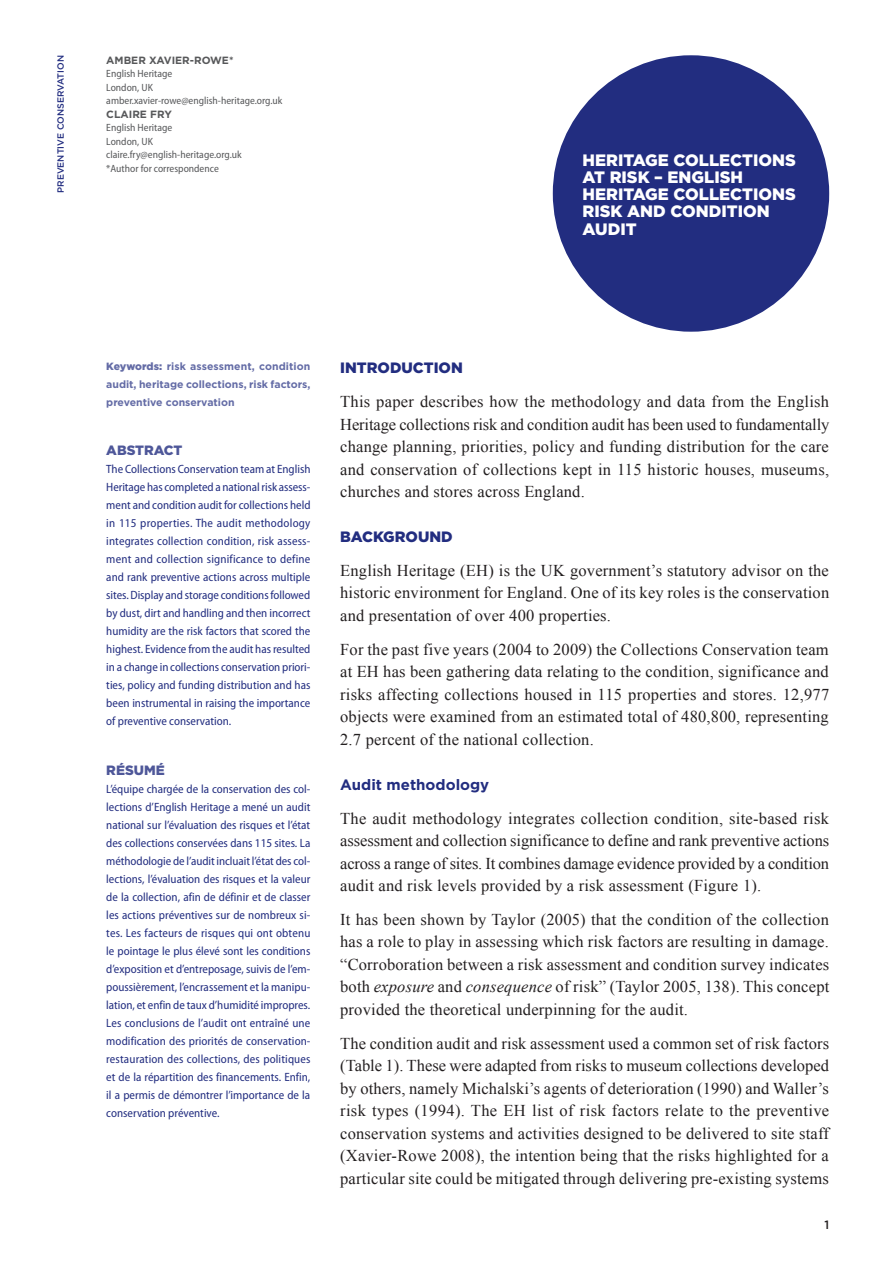
<style>
.page{position:relative;width:893px;height:1263px;background:#fff}
.page>*{position:absolute;margin:0;border:0;box-sizing:border-box;transform-origin:0 0}
.Texto-Corpo{font:16.5px/22.5px "Times New Roman";letter-spacing:.01em;color:#231f20;text-align:justify}
.Titulo-Bola{font:900 16.5px/17.2px "Gotham";color:#fff}
.Texto-Titulo{font:900 15px "Gotham";color:#222d80}
.Texto-SubTitulo{font:700 15px "Gotham";color:#222d80}
.Resumos-Titulo{font:900 13.5px "Gotham";color:#4e5799}
.Resumos-Texto-FR{font:semi-condensed 12px/18px "Myriad Pro";color:#222d80;text-align:justify}
.Resumos-Texto-US{font:semi-condensed 12px/18px "Myriad Pro";color:#222d80;text-align:justify}
.Numero-Pagina{font:500 12px "Gotham";color:#231f20}
.Autores-Linhas{font:semi-condensed 10.5px "Myriad Pro";color:#57585a}
.Palavras-chave{font:700 10.5px/18px "Gotham";color:#646ca6;text-align:justify}
.Autores-Nome{font:700 10.5px "Gotham";color:#57585a}
.Autores-Corresponden{font:semi-condensed 10.5px "Myriad Pro";color:#57585a}
.Titulo-Seccao{font:500 9px "Gotham";color:#222d80}
.s1{font-weight:900}
.s2{font-style:italic}
</style>
<div class="page">
<div style="left:553px;top:55px;width:276px;height:277px;background:#222d80;border-radius:50%"></div>
<p class="Titulo-Seccao" style="left:55px;top:193px;width:139px;rotate:-90deg">PREVENTIVE CONSERVATION</p>
<p class="Autores-Nome" style="left:106px;top:53px;width:129px">Amber Xavier-Rowe*</p>
<p class="Autores-Linhas" style="left:106px;top:67px;width:68px">English Heritage</p>
<p class="Autores-Linhas" style="left:106px;top:81px;width:48px">London, UK</p>
<p class="Autores-Linhas" style="left:106px;top:94px;width:178px">amber.xavier-rowe@english-heritage.org.uk</p>
<p class="Autores-Nome" style="left:106px;top:107px;width:67px">Claire Fry</p>
<p class="Autores-Linhas" style="left:106px;top:121px;width:68px">English Heritage</p>
<p class="Autores-Linhas" style="left:106px;top:135px;width:48px">London, UK</p>
<p class="Autores-Linhas" style="left:106px;top:148px;width:137px">claire.fry@english-heritage.org.uk</p>
<p class="Autores-Corresponden" style="left:106px;top:162px;width:114px">*Author for correspondence</p>
<p class="Titulo-Bola" style="left:583px;top:151px;width:215px">HERITAGE COLLECTIONS<br>AT RISK – ENGLISH<br>HERITAGE COLLECTIONS<br>RISK AND CONDITION<br>AUDIT</p>
<p class="Palavras-chave" style="left:106px;top:357px;width:206px"><span class="s1">KEYWORDS:</span> risk assessment, condition audit, heritage collections, risk factors, preventive conservation</p>
<p class="Resumos-Titulo" style="left:106px;top:441px;width:78px">ABSTRACT</p>
<p class="Resumos-Texto-US" style="left:106px;top:460px;width:206px">The Collections Conservation team at English Heritage has completed a national risk assess&shy;ment and condition audit for collections held in 115 properties. The audit methodology integrates collection condition, risk assess&shy;ment and collection significance to define and rank preventive actions across multiple sites. Display and storage conditions followed by dust, dirt and handling and then incorrect humidity are the risk factors that scored the highest. Evidence from the audit has resulted in a change in collections conservation priori&shy;ties, policy and funding distribution and has been instrumental in raising the importance of preventive conservation.</p>
<p class="Resumos-Titulo" style="left:106px;top:761px;width:60px">RÉSUMÉ</p>
<p class="Resumos-Texto-FR" style="left:106px;top:780px;width:206px">L’équipe chargée de la conservation des col&shy;lections d’English Heritage a mené un audit national sur l’évaluation des risques et l’état des collections conservées dans 115 sites. La méthodologie de l’audit incluait l’état des col&shy;lections, l’évaluation des risques et la valeur de la collection, afin de définir et de classer les actions préventives sur de nombreux si&shy;tes. Les facteurs de risques qui ont obtenu le pointage le plus élevé sont les conditions d’exposition et d’entreposage, suivis de l’em&shy;poussièrement, l’encrassement et la manipu&shy;lation, et enfin de taux d’humidité impropres.<br>Les conclusions de l’audit ont entraîné une modification des priorités de conservation&shy;restauration des collections, des politiques et de la répartition des financements. Enfin, il a permis de démontrer l’importance de la conservation préventive.</p>
<p class="Texto-Titulo" style="left:340px;top:358px;width:124px">INTRODUCTION</p>
<p class="Texto-Corpo" style="left:340px;top:390px;width:491px">This paper describes how the methodology and data from the English Heritage collections risk and condition audit has been used to fundamentally change planning, priorities, policy and funding distribution for the care and conservation of collections kept in 115 historic houses, museums, churches and stores across England.</p>
<p class="Texto-Titulo" style="left:340px;top:527px;width:114px">BACKGROUND</p>
<p class="Texto-Corpo" style="left:340px;top:559px;width:491px">English Heritage (EH) is the UK government’s statutory advisor on the historic environment for England. One of its key roles is the conservation and presentation of over 400 properties.</p>
<p class="Texto-Corpo" style="left:340px;top:638px;width:491px">For the past five years (2004 to 2009) the Collections Conservation team at EH has been gathering data relating to the condition, significance and risks affecting collections housed in 115 properties and stores. 12,977 objects were examined from an estimated total of 480,800, representing 2.7 percent of the national collection.</p>
<p class="Texto-SubTitulo" style="left:340px;top:774px;width:151px">Audit methodology</p>
<p class="Texto-Corpo" style="left:340px;top:806px;width:491px">The audit methodology integrates collection condition, site-based risk assessment and collection significance to define and rank preventive actions across a range of sites. It combines damage evidence provided by a condition audit and risk levels provided by a risk assessment (Figure 1).</p>
<p class="Texto-Corpo" style="left:340px;top:908px;width:491px">It has been shown by Taylor (2005) that the condition of the collection has a role to play in assessing which risk factors are resulting in damage. “Corroboration between a risk assessment and condition survey indicates both <span class="s2">exposure</span> and <span class="s2">consequence</span> of risk” (Taylor 2005, 138). This concept provided the theoretical underpinning for the audit.</p>
<p class="Texto-Corpo" style="left:340px;top:1031px;width:491px">The condition audit and risk assessment used a common set of risk factors (Table 1). These were adapted from risks to museum collections developed by others, namely Michalski’s agents of deterioration (1990) and Waller’s risk types (1994). The EH list of risk factors relate to the preventive conservation systems and activities designed to be delivered to site staff (Xavier-Rowe 2008), the intention being that the risks highlighted for a particular site could be mitigated through delivering pre-existing systems</p>
<p class="Numero-Pagina" style="left:824px;top:1216px;width:6px">1</p>
</div>
